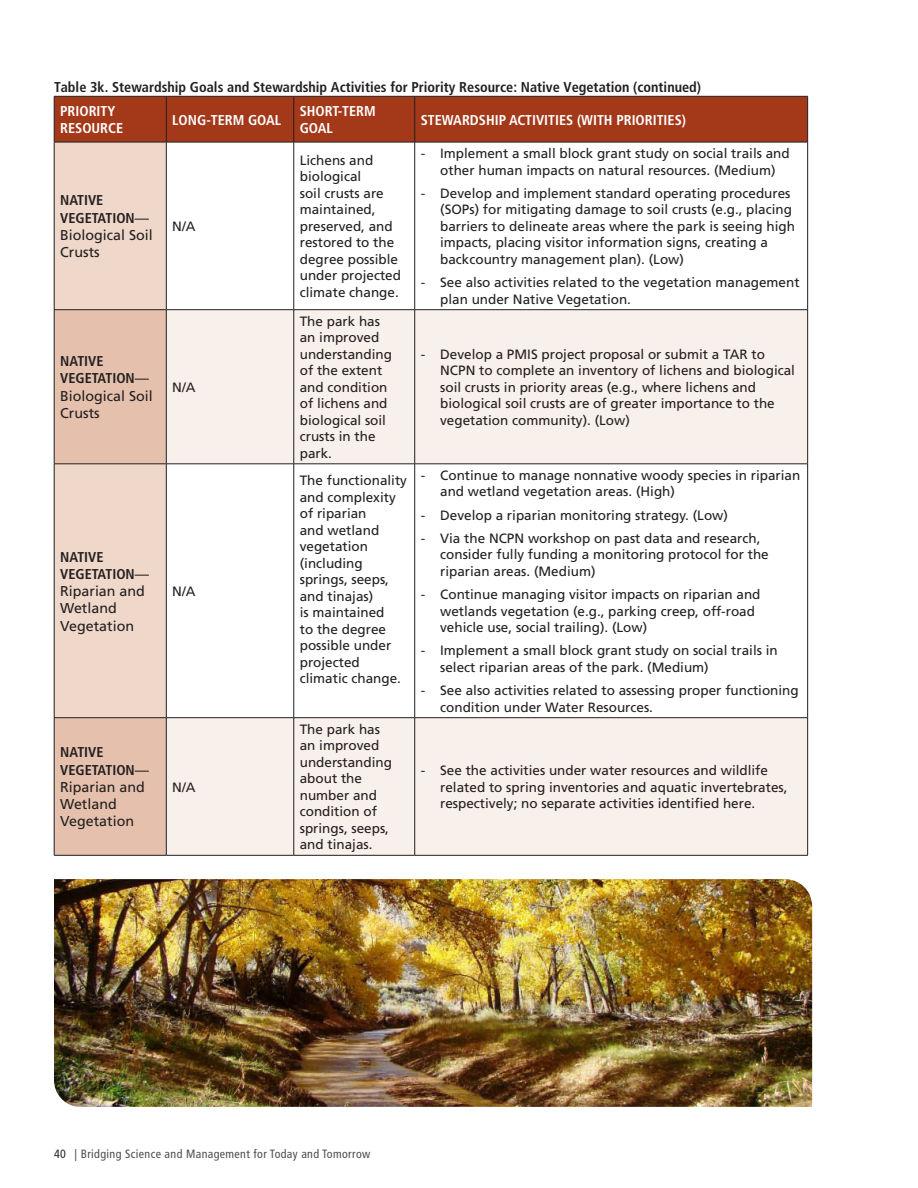
<style>
.page{position:relative;width:918px;height:1188px;background:#fff}
.page>*{position:absolute;margin:0;border:0;box-sizing:border-box;transform-origin:0 0}
.t1{font:14.25px/17.2px "Frutiger LT Std";color:#231f20}
.t2{font:700 condensed 14.25px "Frutiger LT Std";color:#231f20}
.t3{font:700 condensed 14.25px/17.2px "Frutiger LT Std";color:#fff}
.t4{font:13.5px/16.5px "Frutiger LT Std";color:#231f20}
.t5{font:condensed 12px "Frutiger LT Std";letter-spacing:.03em;color:#4b4c4d}
.s1{font-weight:700;font-stretch:condensed}
.s2{color:#231f20}
</style>
<div class="page">
<div style="left:55px;top:97px;width:752px;height:45px;background:#a4391a"></div>
<div style="left:55px;top:143px;width:111px;height:166px;background:#efd7c9"></div>
<svg style="left:55px;top:310px;width:111px;height:545px;background:#e9cab9"></svg>
<svg style="left:167px;top:310px;width:640px;height:545px;fill:#f7f0eb"></svg>
<hr style="left:54px;top:96px;width:112px;height:1px;background:#231f20">
<hr style="left:54px;top:96px;width:1px;height:46px;background:#231f20">
<hr style="left:166px;top:96px;width:128px;height:1px;background:#231f20">
<hr style="left:166px;top:96px;width:1px;height:46px;background:#231f20">
<hr style="left:294px;top:96px;width:121px;height:1px;background:#231f20">
<hr style="left:294px;top:96px;width:1px;height:46px;background:#231f20">
<hr style="left:415px;top:96px;width:393px;height:1px;background:#231f20">
<hr style="left:414px;top:96px;width:1px;height:46px;background:#231f20">
<hr style="left:807px;top:96px;width:1px;height:46px;background:#231f20">
<hr style="left:54px;top:142px;width:112px;height:1px;background:#231f20">
<hr style="left:54px;top:142px;width:1px;height:168px;background:#231f20">
<hr style="left:166px;top:142px;width:128px;height:1px;background:#231f20">
<hr style="left:166px;top:142px;width:1px;height:168px;background:#231f20">
<hr style="left:294px;top:142px;width:121px;height:1px;background:#231f20">
<hr style="left:294px;top:142px;width:1px;height:168px;background:#231f20">
<hr style="left:415px;top:142px;width:393px;height:1px;background:#231f20">
<hr style="left:414px;top:142px;width:1px;height:168px;background:#231f20">
<hr style="left:807px;top:142px;width:1px;height:168px;background:#231f20">
<hr style="left:166px;top:309px;width:128px;height:1px;background:#231f20">
<hr style="left:294px;top:309px;width:121px;height:1px;background:#231f20">
<hr style="left:294px;top:310px;width:1px;height:154px;background:#231f20">
<hr style="left:415px;top:309px;width:393px;height:1px;background:#231f20">
<hr style="left:414px;top:310px;width:1px;height:154px;background:#231f20">
<hr style="left:807px;top:310px;width:1px;height:154px;background:#231f20">
<hr style="left:54px;top:464px;width:1px;height:254px;background:#231f20">
<hr style="left:166px;top:464px;width:128px;height:1px;background:#231f20">
<hr style="left:166px;top:464px;width:1px;height:254px;background:#231f20">
<hr style="left:294px;top:464px;width:121px;height:1px;background:#231f20">
<hr style="left:294px;top:464px;width:1px;height:254px;background:#231f20">
<hr style="left:415px;top:464px;width:393px;height:1px;background:#231f20">
<hr style="left:414px;top:464px;width:1px;height:254px;background:#231f20">
<hr style="left:807px;top:464px;width:1px;height:254px;background:#231f20">
<hr style="left:166px;top:717px;width:128px;height:1px;background:#231f20">
<hr style="left:294px;top:717px;width:121px;height:1px;background:#231f20">
<hr style="left:294px;top:718px;width:1px;height:137px;background:#231f20">
<hr style="left:415px;top:717px;width:393px;height:1px;background:#231f20">
<hr style="left:414px;top:718px;width:1px;height:137px;background:#231f20">
<hr style="left:807px;top:718px;width:1px;height:137px;background:#231f20">
<hr style="left:166px;top:855px;width:128px;height:1px;background:#231f20">
<hr style="left:294px;top:855px;width:121px;height:1px;background:#231f20">
<hr style="left:415px;top:855px;width:393px;height:1px;background:#231f20">
<hr style="left:54px;top:309px;width:112px;height:1px;background:#231f20">
<hr style="left:54px;top:310px;width:1px;height:154px;background:#231f20">
<hr style="left:166px;top:310px;width:1px;height:154px;background:#231f20">
<hr style="left:54px;top:464px;width:112px;height:1px;background:#231f20">
<hr style="left:54px;top:717px;width:112px;height:1px;background:#231f20">
<hr style="left:54px;top:718px;width:1px;height:137px;background:#231f20">
<hr style="left:166px;top:718px;width:1px;height:137px;background:#231f20">
<hr style="left:54px;top:855px;width:112px;height:1px;background:#231f20">
<img style="left:54px;top:879px;width:758px;height:228px">
<p class="t2" style="left:54px;top:78px;width:649px">Table 3k. Stewardship Goals and Stewardship Activities for Priority Resource: Native Vegetation (continued)</p>
<p class="t3" style="left:60px;top:102px;width:65px">PRIORITY<br>RESOURCE</p>
<p class="t3" style="left:172px;top:111px;width:110px">LONG-TERM GOAL</p>
<p class="t3" style="left:300px;top:102px;width:78px">SHORT-TERM<br>GOAL</p>
<p class="t3" style="left:421px;top:111px;width:267px">STEWARDSHIP ACTIVITIES (WITH PRIORITIES)</p>
<p class="t1" style="left:60px;top:192px;width:94px"><span class="s1">NATIVE<br>VEGETATION</span>—<br>Biological Soil<br>Crusts</p>
<p class="t4" style="left:172px;top:218px;width:25px">N/A</p>
<p class="t1" style="left:60px;top:353px;width:94px"><span class="s1">NATIVE<br>VEGETATION</span>—<br>Biological Soil<br>Crusts</p>
<p class="t4" style="left:172px;top:379px;width:25px">N/A</p>
<p class="t1" style="left:60px;top:548px;width:90px"><span class="s1">NATIVE<br>VEGETATION</span>—<br>Riparian and<br>Wetland<br>Vegetation</p>
<p class="t4" style="left:172px;top:583px;width:25px">N/A</p>
<p class="t1" style="left:60px;top:744px;width:90px"><span class="s1">NATIVE<br>VEGETATION</span>—<br>Riparian and<br>Wetland<br>Vegetation</p>
<p class="t4" style="left:172px;top:779px;width:25px">N/A</p>
<p class="t4" style="left:300px;top:152px;width:103px">Lichens and biological<br>soil crusts are maintained, preserved, and restored to the degree possible under projected climate change.</p>
<p class="t4" style="left:421px;top:145px;width:371px;text-align:center">- Implement a small block grant study on social trails and other human impacts on natural resources. (Medium)</p>
<p class="t4" style="left:440px;top:185px;width:356px;text-indent:-20px">- Develop and implement standard operating procedures (SOPs) for mitigating damage to soil crusts (e.g., placing barriers to delineate areas where the park is seeing high impacts, placing visitor information signs, creating a backcountry management plan). (Low)</p>
<p class="t4" style="left:440px;top:274px;width:361px;text-indent:-20px">- See also activities related to the vegetation management plan under Native Vegetation.</p>
<p class="t4" style="left:300px;top:313px;width:94px">The park has an improved understanding of the extent and condition of lichens and biological soil crusts in the park.</p>
<p class="t4" style="left:440px;top:346px;width:356px;text-indent:-20px">- Develop a PMIS project proposal or submit a TAR to NCPN to complete an inventory of lichens and biological soil crusts in priority areas (e.g., where lichens and biological soil crusts are of greater importance to the vegetation community). (Low)</p>
<p class="t4" style="left:300px;top:472px;width:109px">The functionality and complexity of riparian<br>and wetland vegetation (including springs, seeps, and tinajas)<br>is maintained<br>to the degree possible under projected climatic change.</p>
<p class="t4" style="left:440px;top:467px;width:362px;text-indent:-20px">- Continue to manage nonnative woody species in riparian and wetland vegetation areas. (High)</p>
<p class="t4" style="left:421px;top:507px;width:309px">- Develop a riparian monitoring strategy. (Low)</p>
<p class="t4" style="left:440px;top:530px;width:330px;text-indent:-20px">- Via the NCPN workshop on past data and research, consider fully funding a monitoring protocol for the riparian areas. (Medium)</p>
<p class="t4" style="left:440px;top:586px;width:322px;text-indent:-20px">- Continue managing visitor impacts on riparian and wetlands vegetation (e.g., parking creep, off-road vehicle use, social trailing). (Low)</p>
<p class="t4" style="left:440px;top:643px;width:339px;text-indent:-20px">- Implement a small block grant study on social trails in select riparian areas of the park. (Medium)</p>
<p class="t4" style="left:440px;top:682px;width:360px;text-indent:-20px">- See also activities related to assessing proper functioning condition under Water Resources.</p>
<p class="t4" style="left:300px;top:721px;width:94px">The park has an improved understanding about the number and condition of springs, seeps, and tinajas.</p>
<p class="t4" style="left:440px;top:762px;width:349px;text-indent:-20px">- See the activities under water resources and wildlife related to spring inventories and aquatic invertebrates, respectively; no separate activities identified here.</p>
<p class="t5" style="left:54px;top:1147px;width:318px"><span class="s2">40</span> | Bridging Science and Management for Today and Tomorrow</p>
</div>
